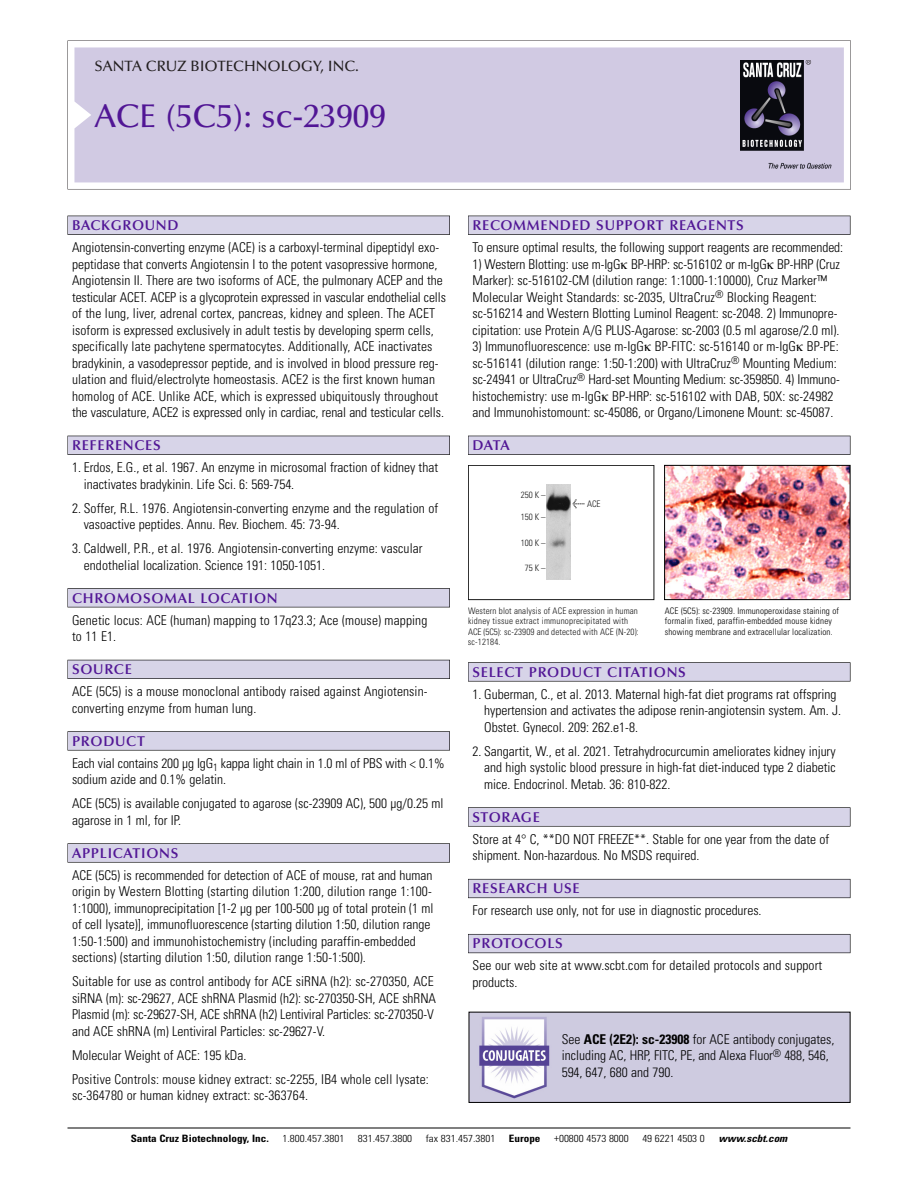
<style>
.page{position:relative;width:918px;height:1188px;background:#fff}
.page>*{position:absolute;margin:0;border:0;box-sizing:border-box;transform-origin:0 0}
.t1{font:500 33px "Optima";color:#511695}
.t2{font:500 15px "Optima";color:#231f20}
.t3{font:600 14.25px "Optima";letter-spacing:.05em;color:#511695}
.t4{font:300 condensed 13.5px/16.5px "Univers";color:#000}
.t5{font:300 condensed 10.2px "Univers";color:#000;scale:1.1 1}
.t6{font:700 condensed 10.2px "Univers";color:#000;scale:1.1 1}
.t7{font:italic 700 condensed 10.2px "Univers";color:#000;scale:1.1 1}
.t8{font:300 condensed 9px/10.5px "Univers";letter-spacing:.015em;color:#191919}
.t9{font:300 condensed 9px/10.5px "Univers";letter-spacing:.015em;color:#000}
.s1{font-family:"Meta Plus";font-weight:400;font-stretch:normal;font-size:10.5px}
.s2{font-weight:700}
</style>
<div class="page">
<svg style="left:68px;top:40px;width:783px;height:149px"></svg>
<div style="left:74px;top:47px;width:770px;height:135px;background:#d1cae3"></div>
<img style="left:741px;top:60px;width:90px;height:108px">
<div style="left:68px;top:216px;width:382px;height:19px;background:#535256"></div>
<div style="left:68px;top:216px;width:381px;height:18px;background:#d7d4e8"></div>
<div style="left:68px;top:436px;width:382px;height:19px;background:#525156"></div>
<div style="left:68px;top:436px;width:381px;height:18px;background:#d7d4e8"></div>
<div style="left:68px;top:588px;width:382px;height:19px;background:#545357"></div>
<div style="left:68px;top:589px;width:381px;height:18px;background:#d7d4e8"></div>
<div style="left:68px;top:660px;width:382px;height:19px;background:#535259"></div>
<div style="left:68px;top:660px;width:381px;height:18px;background:#d7d4e8"></div>
<svg style="left:68px;top:731px;width:382px;height:20px"></svg>
<div style="left:68px;top:732px;width:381px;height:18px;background:#d7d4e8"></div>
<svg style="left:68px;top:843px;width:382px;height:20px"></svg>
<div style="left:68px;top:844px;width:381px;height:18px;background:#d7d4e8"></div>
<div style="left:468px;top:216px;width:382px;height:19px;background:#535256"></div>
<div style="left:468px;top:216px;width:382px;height:18px;background:#d7d4e8"></div>
<div style="left:468px;top:436px;width:382px;height:19px;background:#525156"></div>
<div style="left:468px;top:436px;width:382px;height:18px;background:#d7d4e8"></div>
<svg style="left:468px;top:662px;width:382px;height:20px"></svg>
<div style="left:468px;top:663px;width:382px;height:18px;background:#d7d4e8"></div>
<div style="left:468px;top:807px;width:382px;height:20px;background:#676767"></div>
<div style="left:468px;top:808px;width:382px;height:18px;background:#d7d4e8"></div>
<div style="left:468px;top:879px;width:382px;height:19px;background:#686770"></div>
<div style="left:468px;top:880px;width:382px;height:18px;background:#d7d4e8"></div>
<div style="left:468px;top:934px;width:382px;height:19px;background:#5e5d65"></div>
<div style="left:468px;top:935px;width:382px;height:18px;background:#d7d4e8"></div>
<hr style="left:68px;top:1128px;width:782px;height:1px;background:#000">
<img style="left:666px;top:467px;width:182px;height:131px">
<div style="left:664px;top:465px;width:186px;height:135px;border:1px solid #000"></div>
<div style="left:468px;top:465px;width:186px;height:135px;border:1px solid #191919"></div>
<img style="left:547px;top:485px;width:23px;height:95px">
<img style="left:471px;top:1014px;width:377px;height:87px">
<div style="left:469px;top:1012px;width:381px;height:91px;border:1px solid #000"></div>
<p class="t2" style="left:94px;top:60px;width:266px">SANTA CRUZ BIOTECHNOLOGY, INC.</p>
<p class="t1" style="left:94px;top:102px;width:293px">ACE (5C5): sc-23909</p>
<p class="t3" style="left:72px;top:219px;width:108px">BACKGROUND</p>
<p class="t4" style="left:72px;top:240px;width:375px">Angiotensin-converting enzyme (ACE) is a carboxyl-terminal dipeptidyl exo&shy;peptidase that converts Angiotensin I to the potent vasopressive hormone, Angiotensin II. There are two isoforms of ACE, the pulmonary ACEP and the testicular ACET. ACEP is a glycoprotein expressed in vascular endothelial cells of the lung, liver, adrenal cortex, pancreas, kidney and spleen. The ACET isoform is expressed exclusively in adult testis by developing sperm cells, specifically late pachytene spermatocytes. Additionally, ACE inactivates bradykinin, a vasodepressor peptide, and is involved in blood pressure reg&shy;ulation and fluid/electrolyte homeostasis. ACE2 is the first known human homolog of ACE. Unlike ACE, which is expressed ubiquitously throughout the vasculature, ACE2 is expressed only in cardiac, renal and testicular cells.</p>
<p class="t3" style="left:72px;top:439px;width:90px">REFERENCES</p>
<p class="t4" style="left:84px;top:460px;width:356px;text-indent:-12px">1. Erdos, E.G., et al. 1967. An enzyme in microsomal fraction of kidney that inactivates bradykinin. Life Sci. 6: 569-754.</p>
<p class="t4" style="left:84px;top:501px;width:356px;text-indent:-12px">2. Soffer, R.L. 1976. Angiotensin-converting enzyme and the regulation of vasoactive peptides. Annu. Rev. Biochem. 45: 73-94.</p>
<p class="t4" style="left:84px;top:541px;width:340px;text-indent:-12px">3. Caldwell, P.R., et al. 1976. Angiotensin-converting enzyme: vascular endothelial localization. Science 191: 1050-1051.</p>
<p class="t3" style="left:72px;top:592px;width:207px">CHROMOSOMAL LOCATION</p>
<p class="t4" style="left:72px;top:613px;width:357px">Genetic locus: ACE (human) mapping to 17q23.3; Ace (mouse) mapping to 11 E1.</p>
<p class="t3" style="left:72px;top:663px;width:61px">SOURCE</p>
<p class="t4" style="left:72px;top:685px;width:357px">ACE (5C5) is a mouse monoclonal antibody raised against Angiotensin&shy;converting enzyme from human lung.</p>
<p class="t3" style="left:72px;top:735px;width:74px">PRODUCT</p>
<p class="t4" style="left:72px;top:756px;width:374px">Each vial contains 200 µg IgG<sub>1</sub> kappa light chain in 1.0 ml of PBS with &lt; 0.1% sodium azide and 0.1% gelatin.</p>
<p class="t4" style="left:72px;top:797px;width:373px">ACE (5C5) is available conjugated to agarose (sc-23909 AC), 500 µg/0.25 ml agarose in 1 ml, for IP.</p>
<p class="t3" style="left:72px;top:847px;width:108px">APPLICATIONS</p>
<p class="t4" style="left:72px;top:868px;width:363px">ACE (5C5) is recommended for detection of ACE of mouse, rat and human origin by Western Blotting (starting dilution 1:200, dilution range 1:100- 1:1000), immunoprecipitation [1-2 µg per 100-500 µg of total protein (1 ml of cell lysate)], immunofluorescence (starting dilution 1:50, dilution range 1:50-1:500) and immunohistochemistry (including paraffin-embedded sections) (starting dilution 1:50, dilution range 1:50-1:500).</p>
<p class="t4" style="left:72px;top:975px;width:366px">Suitable for use as control antibody for ACE siRNA (h2): sc-270350, ACE siRNA (m): sc-29627, ACE shRNA Plasmid (h2): sc-270350-SH, ACE shRNA Plasmid (m): sc-29627-SH, ACE shRNA (h2) Lentiviral Particles: sc-270350-V and ACE shRNA (m) Lentiviral Particles: sc-29627-V.</p>
<p class="t4" style="left:72px;top:1048px;width:176px">Molecular Weight of ACE: 195 kDa.</p>
<p class="t4" style="left:72px;top:1072px;width:358px">Positive Controls: mouse kidney extract: sc-2255, IB4 whole cell lysate: sc-364780 or human kidney extract: sc-363764.</p>
<p class="t3" style="left:473px;top:219px;width:273px">RECOMMENDED SUPPORT REAGENTS</p>
<p class="t4" style="left:473px;top:240px;width:372px">To ensure optimal results, the following support reagents are recommended:</p>
<p class="t4" style="left:473px;top:257px;width:369px">1) Western Blotting: use m-IgG BP-HRP: sc-516102 or m-IgG BP-HRP (Cruz Marker): sc-516102-CM (dilution range: 1:1000-1:10000), Cruz Marker™ Molecular Weight Standards: sc-2035, UltraCruz<sup>®</sup> Blocking Reagent: sc-516214 and Western Blotting Luminol Reagent: sc-2048. 2) Immunopre&shy;cipitation: use Protein A/G PLUS-Agarose: sc-2003 (0.5 ml agarose/2.0 ml).</p>
<p class="t4" style="left:473px;top:339px;width:369px">3) Immunofluorescence: use m-IgG BP-FITC: sc-516140 or m-IgG BP-PE: sc-516141 (dilution range: 1:50-1:200) with UltraCruz<sup>®</sup> Mounting Medium: sc-24941 or UltraCruz<sup>®</sup> Hard-set Mounting Medium: sc-359850. 4) Immuno&shy;histochemistry: use m-IgG BP-HRP: sc-516102 with DAB, 50X: sc-24982 and Immunohistomount: sc-45086, or Organo/Limonene Mount: sc-45087.</p>
<p class="t3" style="left:473px;top:439px;width:39px">DATA</p>
<p class="t8" style="left:521px;top:491px;width:26px">250 K –</p>
<p class="t8" style="left:521px;top:513px;width:26px">150 K –</p>
<p class="t8" style="left:521px;top:538px;width:26px">100 K –</p>
<p class="t8" style="left:525px;top:564px;width:22px">75 K –</p>
<p class="t8" style="left:572px;top:500px;width:30px"><span class="s1">&lt;</span> ACE</p>
<p class="t8" style="left:468px;top:606px;width:172px">Western blot analysis of ACE expression in human kidney tissue extract immunoprecipitated with ACE (5C5): sc-23909 and detected with ACE (N-20): sc-12184.</p>
<p class="t9" style="left:665px;top:606px;width:176px">ACE (5C5): sc-23909. Immunoperoxidase staining of formalin fixed, paraffin-embedded mouse kidney showing membrane and extracellular localization.</p>
<p class="t3" style="left:473px;top:666px;width:215px">SELECT PRODUCT CITATIONS</p>
<p class="t4" style="left:484px;top:687px;width:358px;text-indent:-12px">1. Guberman, C., et al. 2013. Maternal high-fat diet programs rat offspring hypertension and activates the adipose renin-angiotensin system. Am. J.<br>Obstet. Gynecol. 209: 262.e1-8.</p>
<p class="t4" style="left:484px;top:744px;width:353px;text-align:justify;text-indent:-12px">2. Sangartit, W., et al. 2021. Tetrahydrocurcumin ameliorates kidney injury and high systolic blood pressure in high-fat diet-induced type 2 diabetic mice. Endocrinol. Metab. 36: 810-822.</p>
<p class="t3" style="left:473px;top:811px;width:69px">STORAGE</p>
<p class="t4" style="left:473px;top:832px;width:358px">Store at 4° C, **DO NOT FREEZE**. Stable for one year from the date of shipment. Non-hazardous. No MSDS required.</p>
<p class="t3" style="left:473px;top:883px;width:109px">RESEARCH USE</p>
<p class="t4" style="left:473px;top:904px;width:291px">For research use only, not for use in diagnostic procedures.</p>
<p class="t3" style="left:473px;top:938px;width:92px">PROTOCOLS</p>
<p class="t4" style="left:473px;top:959px;width:351px">See our web site at www.scbt.com for detailed protocols and support products.</p>
<p class="t4" style="left:562px;top:1032px;width:274px">See <span class="s2">ACE (2E2): sc-23908</span> for ACE antibody conjugates, including AC, HRP, FITC, PE, and Alexa Fluor<sup>®</sup> 488, 546,<br>594, 647, 680 and 790.</p>
<p class="t6" style="left:131px;top:1135px;width:127px">Santa Cruz Biotechnology, Inc.</p>
<p class="t5" style="left:282px;top:1135px;width:58px">1.800.457.3801</p>
<p class="t5" style="left:358px;top:1135px;width:51px">831.457.3800</p>
<p class="t5" style="left:426px;top:1135px;width:65px">fax 831.457.3801</p>
<p class="t6" style="left:509px;top:1135px;width:30px">Europe</p>
<p class="t5" style="left:554px;top:1135px;width:69px">+00800 4573 8000</p>
<p class="t5" style="left:642px;top:1135px;width:58px">49 6221 4503 0</p>
<p class="t7" style="left:719px;top:1135px;width:66px">www.scbt.com</p>
</div>
